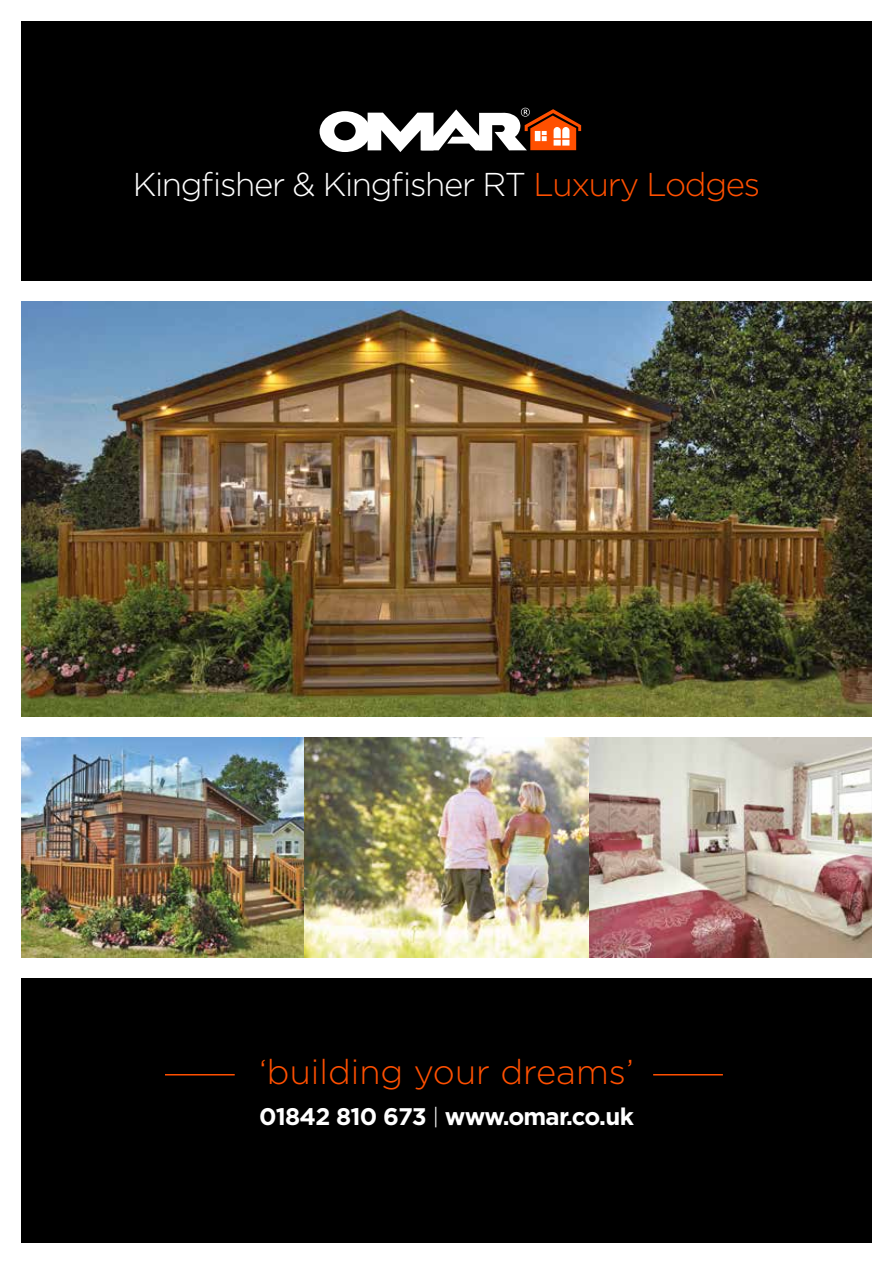
<style>
.page{position:relative;width:893px;height:1263px;background:#fff}
.page>*{position:absolute;margin:0;border:0;box-sizing:border-box;transform-origin:0 0}
.t1{font:300 34.5px "Gotham";color:#ff5000}
.t2{font:300 33px "Gotham";letter-spacing:-.04em;color:#fff}
.t3{font:700 24px "Gotham";letter-spacing:-.03em;color:#fff}
.s1{color:#ff5000}
.s2{font-weight:300}
</style>
<div class="page">
<img style="left:21px;top:302px;width:851px;height:414px">
<div style="left:21px;top:978px;width:851px;height:265px;background:#000"></div>
<div style="left:21px;top:21px;width:851px;height:260px;background:#000"></div>
<img style="left:21px;top:738px;width:851px;height:219px">
<svg style="left:320px;top:108px;width:261px;height:44px"></svg>
<hr style="left:165px;top:1074px;width:70px;height:1px;background:#ff5000">
<hr style="left:653px;top:1074px;width:70px;height:1px;background:#ff5000">
<p class="t2" style="left:133px;top:166px;width:629px">Kingfisher &amp; Kingfisher RT <span class="s1">Luxury Lodges</span></p>
<p class="t1" style="left:259px;top:1053px;width:376px">‘building your dreams’</p>
<p class="t3" style="left:259px;top:1102px;width:376px">01842 810 673 <span class="s2">|</span> www.omar.co.uk</p>
</div>
